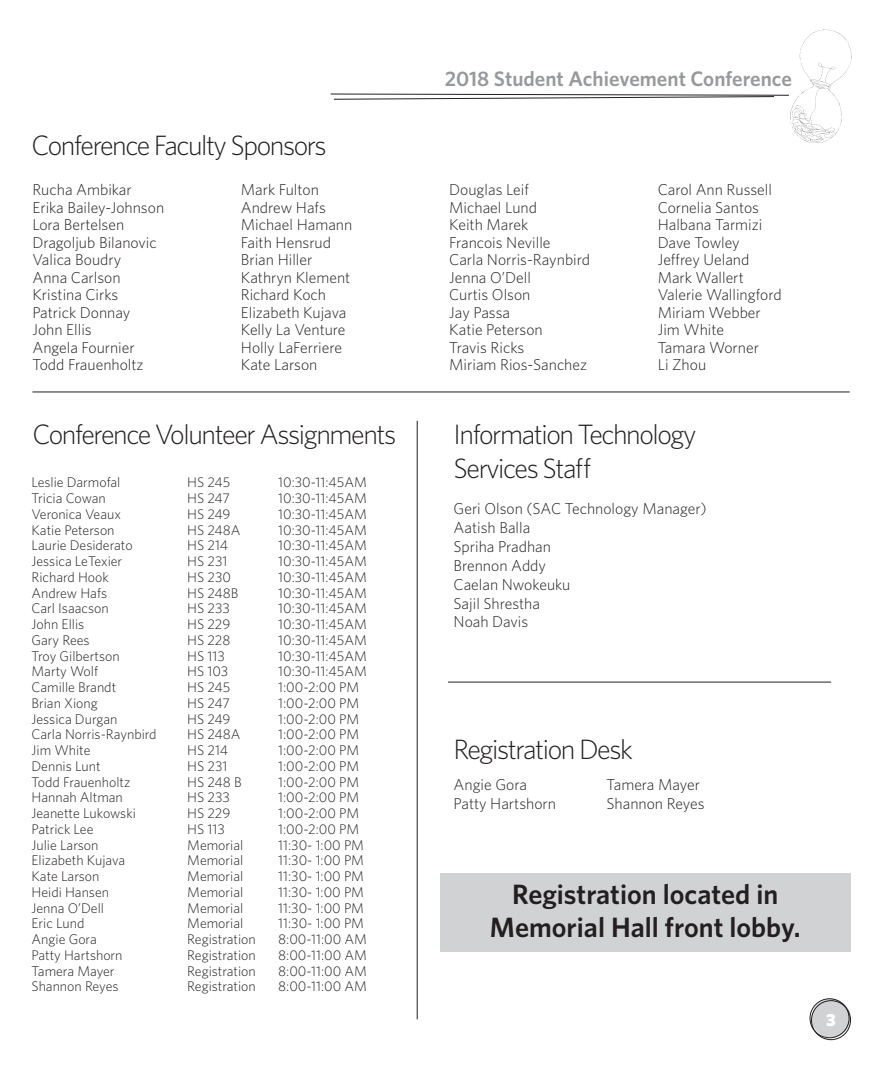
<style>
.page{position:relative;width:882px;height:1071px;background:#fff}
.page>*{position:absolute;margin:0;border:0;box-sizing:border-box;transform-origin:0 0}
.t1{font:300 28px/33.6px "Whitney";letter-spacing:-.05em;color:#231f20}
.t2{font:600 28px/33.6px "Whitney";color:#231f20;text-align:center}
.t3{font:600 21px "Whitney";color:#97999c}
.t4{font:900 17.5px "Whitney";color:#fff}
.t5{font:300 15.75px/17.5px "Whitney";color:#231f20}
.t6{font:300 14px "Whitney";color:#231f20}
</style>
<div class="page">
<div style="left:812px;top:999px;width:39px;height:39px;background:#d1d2d4;border-radius:50%"></div>
<div style="left:811px;top:1000px;width:40px;height:40px;border:1px solid #231f20;border-radius:50%"></div>
<div style="left:810px;top:999px;width:39px;height:39px;border:1px solid #231f20;border-radius:50%"></div>
<svg style="left:330px;top:30px;width:522px;height:113px"></svg>
<hr style="left:417px;top:421px;width:1px;height:598px;background:#231f20">
<hr style="left:32px;top:392px;width:818px;height:1px;background:#231f20">
<hr style="left:448px;top:682px;width:383px;height:1px;background:#231f20">
<div style="left:440px;top:873px;width:410px;height:79px;background:#d1d2d4"></div>
<h1 class="t1" style="left:32px;top:127px;width:297px">Conference Faculty Sponsors</h1>
<h2 class="t3" style="left:445px;top:65px;width:349px">2018 Student Achievement Conference</h2>
<p class="t5" style="left:32px;top:180px;width:133px">Rucha Ambikar<br>Erika Bailey-Johnson<br>Lora Bertelsen<br>Dragoljub Bilanovic<br>Valica Boudry<br>Anna Carlson<br>Kristina Cirks<br>Patrick Donnay<br>John Ellis<br>Angela Fournier<br>Todd Frauenholtz</p>
<p class="t5" style="left:241px;top:180px;width:113px">Mark Fulton<br>Andrew Hafs<br>Michael Hamann<br>Faith Hensrud<br>Brian Hiller<br>Kathryn Klement<br>Richard Koch<br>Elizabeth Kujava<br>Kelly La Venture<br>Holly LaFerriere<br>Kate Larson</p>
<p class="t5" style="left:449px;top:180px;width:142px">Douglas Leif<br>Michael Lund<br>Keith Marek<br>Francois Neville<br>Carla Norris-Raynbird<br>Jenna O’Dell<br>Curtis Olson<br>Jay Passa<br>Katie Peterson<br>Travis Ricks<br>Miriam Rios-Sanchez</p>
<p class="t5" style="left:658px;top:180px;width:125px">Carol Ann Russell<br>Cornelia Santos<br>Halbana Tarmizi<br>Dave Towley<br>Jeffrey Ueland<br>Mark Wallert<br>Valerie Wallingford<br>Miriam Webber<br>Jim White<br>Tamara Worner<br>Li Zhou</p>
<h1 class="t1" style="left:32px;top:417px;width:365px">Conference Volunteer Assignments</h1>
<p class="t6" style="left:32px;top:473px;width:90px">Leslie Darmofal</p>
<p class="t6" style="left:187px;top:473px;width:45px">HS 245</p>
<p class="t6" style="left:278px;top:473px;width:90px">10:30-11:45AM</p>
<p class="t6" style="left:32px;top:489px;width:76px">Tricia Cowan</p>
<p class="t6" style="left:187px;top:489px;width:44px">HS 247</p>
<p class="t6" style="left:278px;top:489px;width:90px">10:30-11:45AM</p>
<p class="t6" style="left:32px;top:505px;width:91px">Veronica Veaux</p>
<p class="t6" style="left:187px;top:505px;width:45px">HS 249</p>
<p class="t6" style="left:278px;top:505px;width:90px">10:30-11:45AM</p>
<p class="t6" style="left:32px;top:521px;width:85px">Katie Peterson</p>
<p class="t6" style="left:187px;top:521px;width:55px">HS 248A</p>
<p class="t6" style="left:278px;top:521px;width:90px">10:30-11:45AM</p>
<p class="t6" style="left:32px;top:536px;width:103px">Laurie Desiderato</p>
<p class="t6" style="left:187px;top:536px;width:43px">HS 214</p>
<p class="t6" style="left:278px;top:536px;width:90px">10:30-11:45AM</p>
<p class="t6" style="left:32px;top:552px;width:92px">Jessica LeTexier</p>
<p class="t6" style="left:187px;top:552px;width:42px">HS 231</p>
<p class="t6" style="left:278px;top:552px;width:90px">10:30-11:45AM</p>
<p class="t6" style="left:32px;top:568px;width:79px">Richard Hook</p>
<p class="t6" style="left:187px;top:568px;width:45px">HS 230</p>
<p class="t6" style="left:278px;top:568px;width:90px">10:30-11:45AM</p>
<p class="t6" style="left:32px;top:584px;width:77px">Andrew Hafs</p>
<p class="t6" style="left:187px;top:584px;width:53px">HS 248B</p>
<p class="t6" style="left:278px;top:584px;width:90px">10:30-11:45AM</p>
<p class="t6" style="left:32px;top:599px;width:79px">Carl Isaacson</p>
<p class="t6" style="left:187px;top:599px;width:44px">HS 233</p>
<p class="t6" style="left:278px;top:599px;width:90px">10:30-11:45AM</p>
<p class="t6" style="left:32px;top:615px;width:54px">John Ellis</p>
<p class="t6" style="left:187px;top:615px;width:45px">HS 229</p>
<p class="t6" style="left:278px;top:615px;width:90px">10:30-11:45AM</p>
<p class="t6" style="left:32px;top:631px;width:60px">Gary Rees</p>
<p class="t6" style="left:187px;top:631px;width:45px">HS 228</p>
<p class="t6" style="left:278px;top:631px;width:90px">10:30-11:45AM</p>
<p class="t6" style="left:32px;top:647px;width:90px">Troy Gilbertson</p>
<p class="t6" style="left:187px;top:647px;width:39px">HS 113</p>
<p class="t6" style="left:278px;top:647px;width:90px">10:30-11:45AM</p>
<p class="t6" style="left:32px;top:662px;width:68px">Marty Wolf</p>
<p class="t6" style="left:187px;top:662px;width:43px">HS 103</p>
<p class="t6" style="left:278px;top:662px;width:90px">10:30-11:45AM</p>
<p class="t6" style="left:32px;top:678px;width:86px">Camille Brandt</p>
<p class="t6" style="left:187px;top:678px;width:45px">HS 245</p>
<p class="t6" style="left:278px;top:678px;width:82px">1:00-2:00 PM</p>
<p class="t6" style="left:32px;top:694px;width:68px">Brian Xiong</p>
<p class="t6" style="left:187px;top:694px;width:44px">HS 247</p>
<p class="t6" style="left:278px;top:694px;width:82px">1:00-2:00 PM</p>
<p class="t6" style="left:32px;top:710px;width:87px">Jessica Durgan</p>
<p class="t6" style="left:187px;top:710px;width:45px">HS 249</p>
<p class="t6" style="left:278px;top:710px;width:82px">1:00-2:00 PM</p>
<p class="t6" style="left:32px;top:725px;width:127px">Carla Norris-Raynbird</p>
<p class="t6" style="left:187px;top:725px;width:55px">HS 248A</p>
<p class="t6" style="left:278px;top:725px;width:82px">1:00-2:00 PM</p>
<p class="t6" style="left:32px;top:741px;width:61px">Jim White</p>
<p class="t6" style="left:187px;top:741px;width:43px">HS 214</p>
<p class="t6" style="left:278px;top:741px;width:82px">1:00-2:00 PM</p>
<p class="t6" style="left:32px;top:757px;width:71px">Dennis Lunt</p>
<p class="t6" style="left:187px;top:757px;width:42px">HS 231</p>
<p class="t6" style="left:278px;top:757px;width:82px">1:00-2:00 PM</p>
<p class="t6" style="left:32px;top:773px;width:100px">Todd Frauenholtz</p>
<p class="t6" style="left:187px;top:773px;width:56px">HS 248 B</p>
<p class="t6" style="left:278px;top:773px;width:82px">1:00-2:00 PM</p>
<p class="t6" style="left:32px;top:788px;width:93px">Hannah Altman</p>
<p class="t6" style="left:187px;top:788px;width:44px">HS 233</p>
<p class="t6" style="left:278px;top:788px;width:82px">1:00-2:00 PM</p>
<p class="t6" style="left:32px;top:804px;width:106px">Jeanette Lukowski</p>
<p class="t6" style="left:187px;top:804px;width:45px">HS 229</p>
<p class="t6" style="left:278px;top:804px;width:82px">1:00-2:00 PM</p>
<p class="t6" style="left:32px;top:820px;width:63px">Patrick Lee</p>
<p class="t6" style="left:187px;top:820px;width:39px">HS 113</p>
<p class="t6" style="left:278px;top:820px;width:82px">1:00-2:00 PM</p>
<p class="t6" style="left:32px;top:836px;width:69px">Julie Larson</p>
<p class="t6" style="left:187px;top:836px;width:58px">Memorial</p>
<p class="t6" style="left:278px;top:836px;width:87px">11:30- 1:00 PM</p>
<p class="t6" style="left:32px;top:851px;width:95px">Elizabeth Kujava</p>
<p class="t6" style="left:187px;top:851px;width:58px">Memorial</p>
<p class="t6" style="left:278px;top:851px;width:87px">11:30- 1:00 PM</p>
<p class="t6" style="left:32px;top:867px;width:70px">Kate Larson</p>
<p class="t6" style="left:187px;top:867px;width:58px">Memorial</p>
<p class="t6" style="left:278px;top:867px;width:87px">11:30- 1:00 PM</p>
<p class="t6" style="left:32px;top:883px;width:79px">Heidi Hansen</p>
<p class="t6" style="left:187px;top:883px;width:58px">Memorial</p>
<p class="t6" style="left:278px;top:883px;width:87px">11:30- 1:00 PM</p>
<p class="t6" style="left:32px;top:899px;width:74px">Jenna O’Dell</p>
<p class="t6" style="left:187px;top:899px;width:58px">Memorial</p>
<p class="t6" style="left:278px;top:899px;width:87px">11:30- 1:00 PM</p>
<p class="t6" style="left:32px;top:914px;width:55px">Eric Lund</p>
<p class="t6" style="left:187px;top:914px;width:58px">Memorial</p>
<p class="t6" style="left:278px;top:914px;width:87px">11:30- 1:00 PM</p>
<p class="t6" style="left:32px;top:930px;width:67px">Angie Gora</p>
<p class="t6" style="left:187px;top:930px;width:70px">Registration</p>
<p class="t6" style="left:278px;top:930px;width:90px">8:00-11:00 AM</p>
<p class="t6" style="left:32px;top:946px;width:93px">Patty Hartshorn</p>
<p class="t6" style="left:187px;top:946px;width:70px">Registration</p>
<p class="t6" style="left:278px;top:946px;width:90px">8:00-11:00 AM</p>
<p class="t6" style="left:32px;top:962px;width:85px">Tamera Mayer</p>
<p class="t6" style="left:187px;top:962px;width:70px">Registration</p>
<p class="t6" style="left:278px;top:962px;width:90px">8:00-11:00 AM</p>
<p class="t6" style="left:32px;top:977px;width:89px">Shannon Reyes</p>
<p class="t6" style="left:187px;top:977px;width:70px">Registration</p>
<p class="t6" style="left:278px;top:977px;width:90px">8:00-11:00 AM</p>
<h1 class="t1" style="left:454px;top:417px;width:244px">Information Technology<br>Services Staff</h1>
<p class="t5" style="left:454px;top:499px;width:255px;line-height:18.9px">Geri Olson (SAC Technology Manager)<br>Aatish Balla<br>Spriha Pradhan<br>Brennon Addy<br>Caelan Nwokeuku<br>Sajil Shrestha<br>Noah Davis</p>
<h1 class="t1" style="left:454px;top:731px;width:181px">Registration Desk</h1>
<p class="t5" style="left:454px;top:774px;width:104px;line-height:18.9px">Angie Gora<br>Patty Hartshorn</p>
<p class="t5" style="left:607px;top:774px;width:100px;line-height:18.9px">Tamera Mayer<br>Shannon Reyes</p>
<h1 class="t2" style="left:490px;top:877px;width:312px">Registration located in<br>Memorial Hall front lobby.</h1>
<p class="t4" style="left:826px;top:1008px;width:11px">3</p>
</div>
